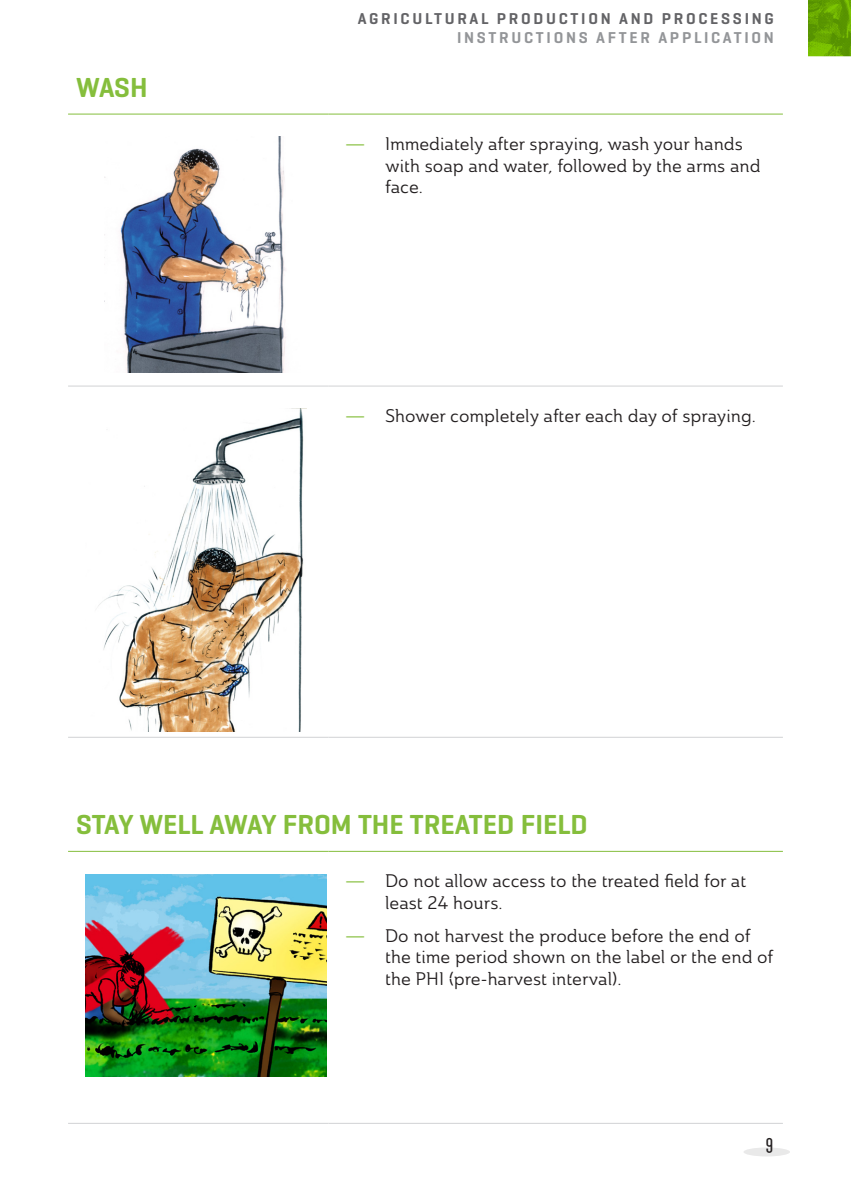
<style>
.page{position:relative;width:851px;height:1191px;background:#fff}
.page>*{position:absolute;margin:0;border:0;box-sizing:border-box;transform-origin:0 0}
.Titre{font:600 28px "Geogrotesque";color:#85be3c}
.t1{font:20px "Frontage Condensed";color:#231f20}
.t2{font:18px/21.6px "Ainslie Nor Reg";color:#231f20}
.t3{font:600 16px "Geogrotesque";letter-spacing:.17em;color:#636366}
.t4{font:600 16px "Geogrotesque";letter-spacing:.17em;color:#939598}
.s1{color:#85be3c}
</style>
<div class="page">
<div style="left:743px;top:1147px;width:46px;height:9px;background:#e9e9e9;border-radius:50%"></div>
<img style="left:808px;top:0;width:42px;height:56px">
<hr style="left:68px;top:114px;width:260px;height:1px;background:#85be3c">
<hr style="left:328px;top:114px;width:454px;height:1px;background:#85be3c">
<hr style="left:68px;top:385px;width:260px;height:1px;background:#d1d2d4">
<hr style="left:328px;top:385px;width:454px;height:1px;background:#d1d2d4">
<hr style="left:68px;top:737px;width:260px;height:1px;background:#d1d2d4">
<hr style="left:328px;top:737px;width:454px;height:1px;background:#d1d2d4">
<img style="left:104px;top:137px;width:182px;height:235px">
<img style="left:98px;top:409px;width:206px;height:322px">
<hr style="left:68px;top:851px;width:260px;height:1px;background:#85be3c">
<hr style="left:328px;top:851px;width:454px;height:1px;background:#85be3c">
<hr style="left:68px;top:1122px;width:260px;height:1px;background:#d1d2d4">
<hr style="left:328px;top:1122px;width:454px;height:1px;background:#d1d2d4">
<img style="left:85px;top:874px;width:242px;height:203px">
<p class="Titre" style="left:76px;top:70px;width:73px">WASH</p>
<p class="t3" style="left:358px;top:9px;width:417px">AGRICULTURAL PRODUCTION AND PROCESSING</p>
<p class="t4" style="left:457px;top:28px;width:318px">INSTRUCTIONS AFTER APPLICATION</p>
<p class="t2" style="left:385px;top:133px;width:377px;text-indent:-40px"><span class="s1">—</span> Immediately after spraying, wash your hands with soap and water, followed by the arms and face.</p>
<p class="t2" style="left:345px;top:405px;width:412px"><span class="s1">—</span> Shower completely after each day of spraying.</p>
<p class="Titre" style="left:76px;top:807px;width:513px">STAY WELL AWAY FROM THE TREATED FIELD</p>
<p class="t2" style="left:385px;top:870px;width:362px;text-indent:-40px"><span class="s1">—</span> Do not allow access to the treated field for at least 24 hours.</p>
<p class="t2" style="left:385px;top:924px;width:389px;text-indent:-40px"><span class="s1">—</span> Do not harvest the produce before the end of the time period shown on the label or the end of the PHI (pre-harvest interval).</p>
<p class="t1" style="left:763px;top:1134px;width:13px">9</p>
</div>
